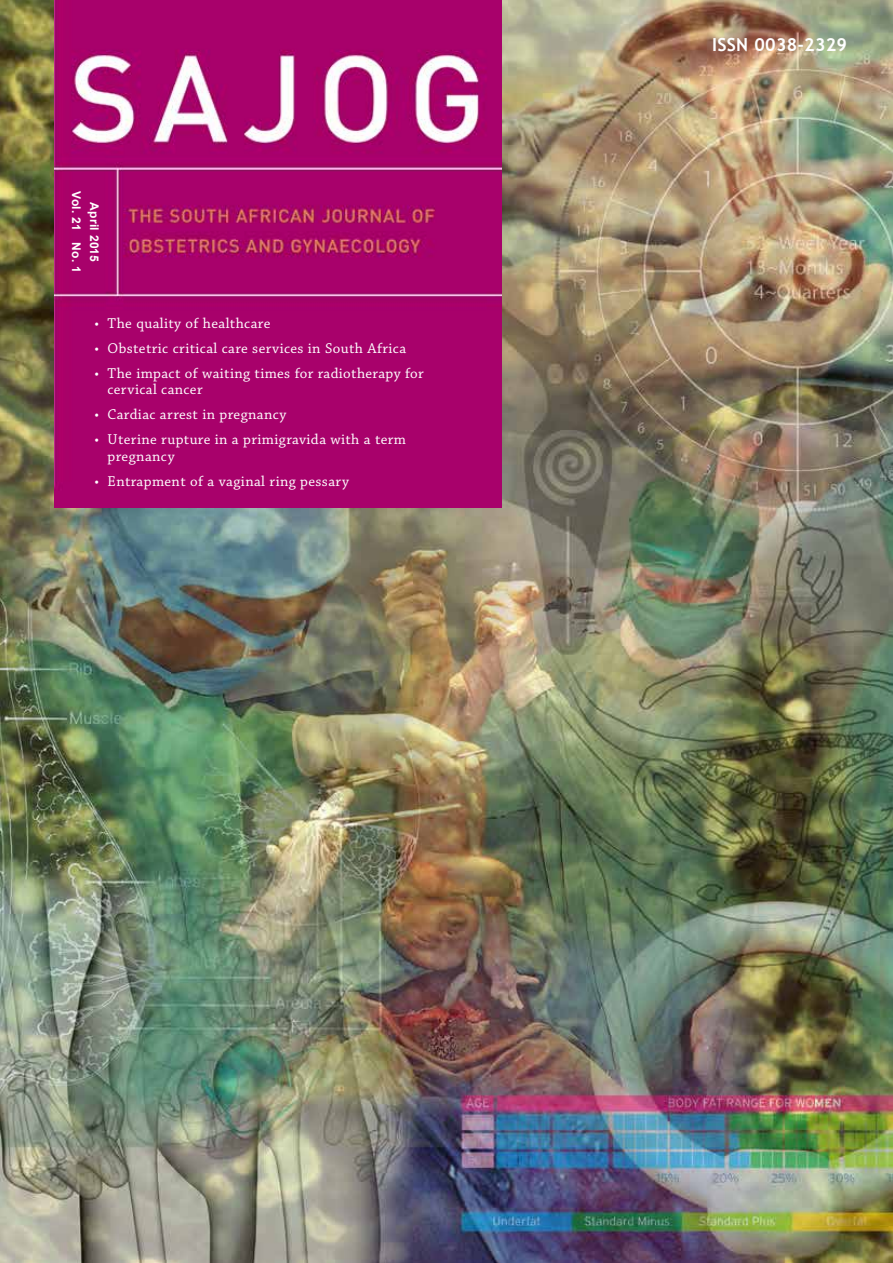
<style>
.page{position:relative;width:893px;height:1263px;background:#fff}
.page>*{position:absolute;margin:0;border:0;box-sizing:border-box;transform-origin:0 0}
.t1{font:700 18px "Trebuchet MS";letter-spacing:.01em;color:#fff}
.t2{font:15px/16.5px "Chaparral Pro";letter-spacing:.025em;color:#fff}
.t3{font:700 12px/18px "Arial";letter-spacing:.025em;color:#fff;text-align:center}
</style>
<div class="page">
<img style="left:0;top:0;width:893px;height:1263px">
<img style="left:54px;top:0;width:447px;height:508px">
<p class="t3" style="left:103px;top:191px;width:83px;rotate:90deg">April 2015<br>Vol. 21 No. 1</p>
<p class="t2" style="left:95px;top:315px;width:177px">• The quality of healthcare</p>
<p class="t2" style="left:95px;top:340px;width:313px">• Obstetric critical care services in South Africa</p>
<p class="t2" style="left:108px;top:365px;width:318px;text-indent:-13px">• The impact of waiting times for radiotherapy for cervical cancer</p>
<p class="t2" style="left:95px;top:407px;width:193px">• Cardiac arrest in pregnancy</p>
<p class="t2" style="left:108px;top:432px;width:300px;text-indent:-13px">• Uterine rupture in a primigravida with a term pregnancy</p>
<p class="t2" style="left:95px;top:473px;width:256px">• Entrapment of a vaginal ring pessary</p>
<p class="t1" style="left:712px;top:33px;width:136px">ISSN 0038-2329</p>
</div>
